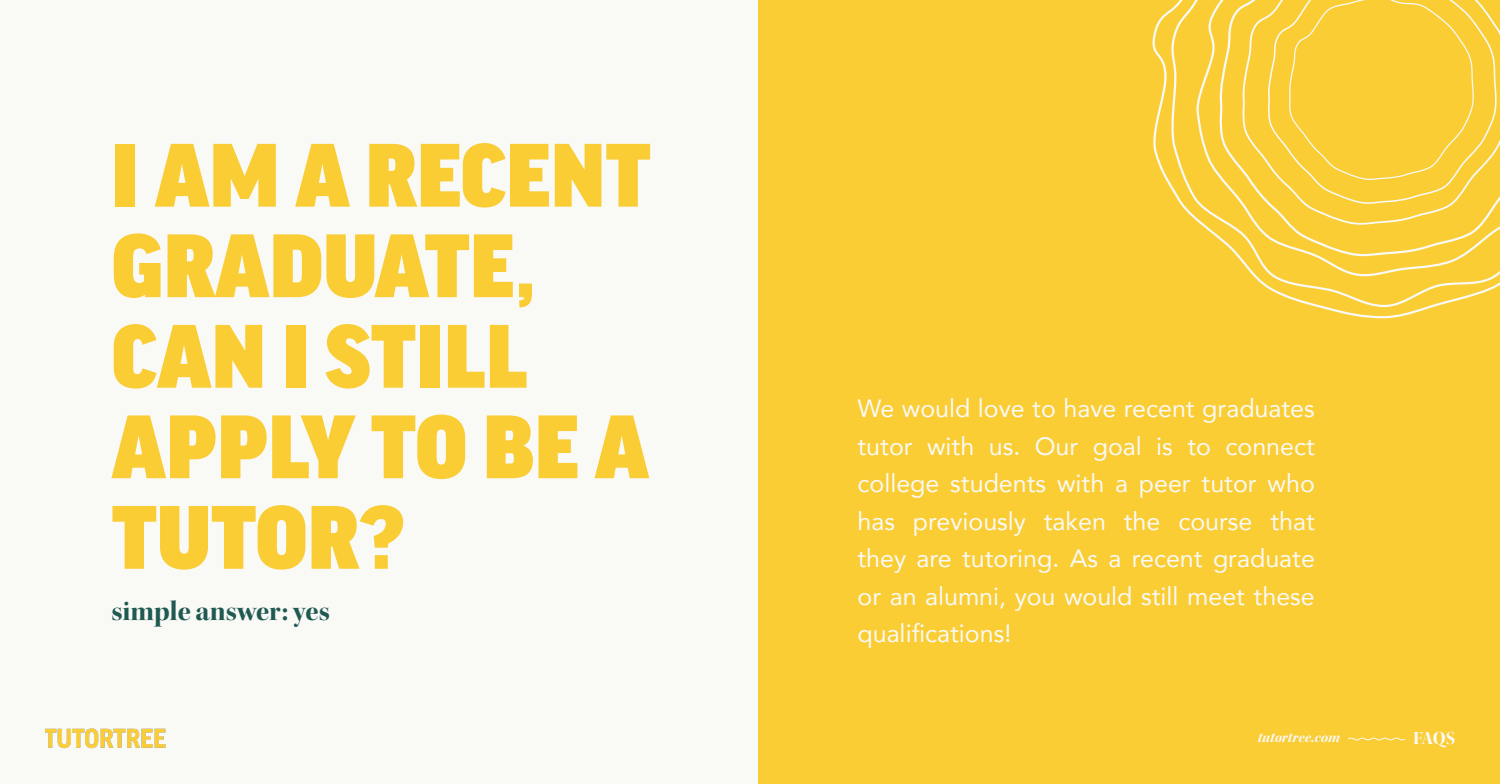
<style>
.page{position:relative;width:1500px;height:784px;background:#fff}
.page>*{position:absolute;margin:0;border:0;box-sizing:border-box;transform-origin:0 0}
.t1{font:900 95.88px/90.5px "Good Headline Pro";color:#facd34}
.t2{font:28.75px "Kepler Std Bold Disp";color:#1f5951}
.t3{font:25px/37.5px "Avenir";color:#f9f9f6;text-align:justify}
.t4{font:18.75px "Kepler Std Bold Disp";color:#f9f9f6}
.t5{font:15px "Kepler Std Bold It Disp";color:#f9f9f6}
</style>
<div class="page">
<div style="left:758px;top:0;width:742px;height:784px;background:#facd34"></div>
<div style="left:0;top:0;width:758px;height:784px;background:#f9f9f6"></div>
<svg style="left:1152px;top:0;width:348px;height:318px"></svg>
<svg style="left:1348px;top:737px;width:57px;height:4px"></svg>
<img style="left:45px;top:728px;width:121px;height:21px">
<p class="t1" style="left:112px;top:132px;width:541px">I AM A RECENT<br>GRADUATE,</p>
<p class="t1" style="left:112px;top:313px;width:539px">CAN I STILL<br>APPLY TO BE A<br>TUTOR?</p>
<p class="t2" style="left:112px;top:595px;width:220px">simple answer: yes</p>
<p class="t3" style="left:858px;top:389px;width:459px">We would love to have recent graduates tutor with us. Our goal is to connect college students with a peer tutor who has previously taken the course that they are tutoring. As a recent graduate or an alumni, you would still meet these qualifications!</p>
<p class="t5" style="left:1258px;top:728px;width:84px">tutortree.com</p>
<p class="t4" style="left:1413px;top:727px;width:44px">FAQS</p>
</div>
